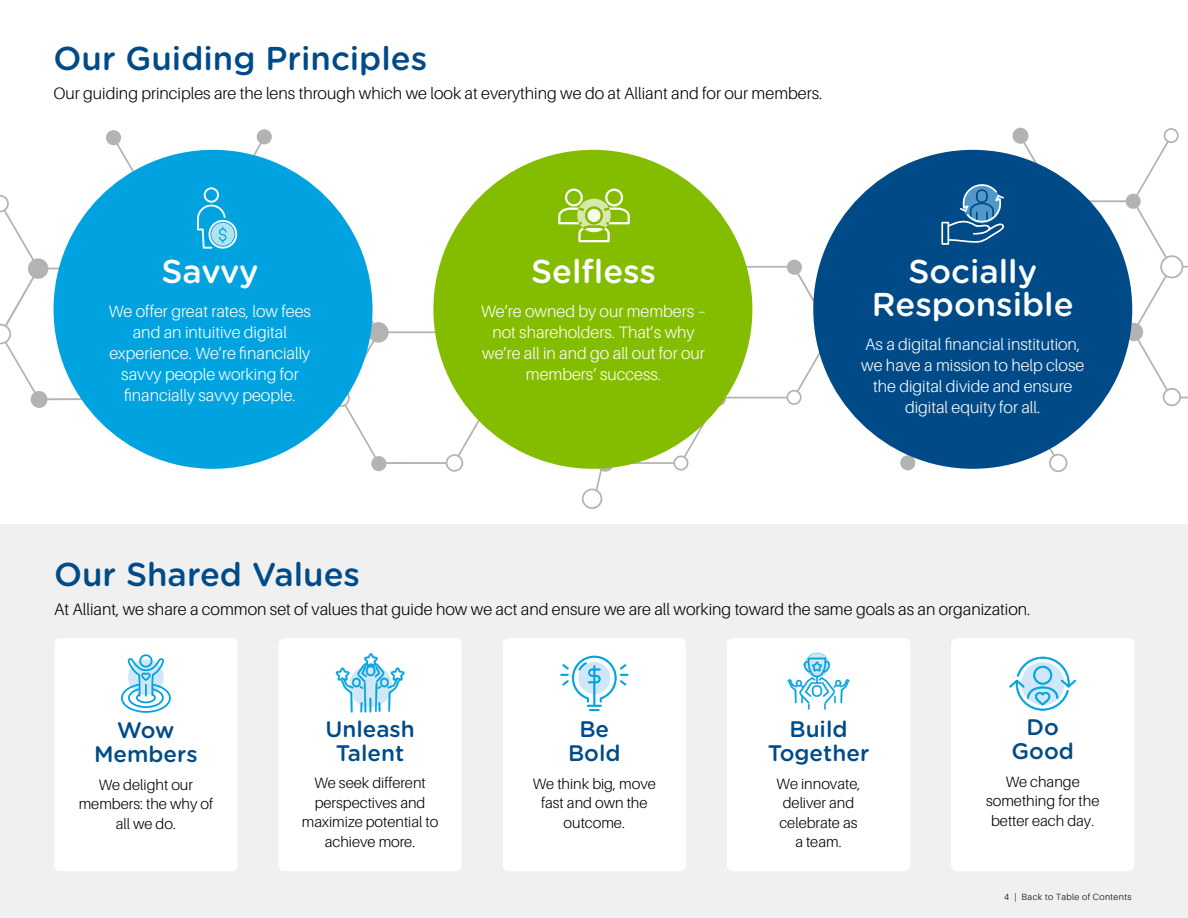
<style>
.page{position:relative;width:1188px;height:918px;background:#fff}
.page>*{position:absolute;margin:0;border:0;box-sizing:border-box;transform-origin:0 0}
.t1{font:500 33px "Gotham Rounded";color:#004b87}
.t2{font:500 33px/33px "Gotham Rounded";color:#fff;text-align:center}
.t3{font:500 22.5px/24px "Gotham Rounded";color:#004b87;text-align:center}
.t4{font:300 16.5px/21px "Aileron";color:#fff;text-align:center}
.t5{font:300 16.5px "Aileron";color:#000}
.t6{font:300 15px/19.5px "Aileron";color:#000;text-align:center}
.t7{font:300 9px "Aileron";letter-spacing:.05em;color:#000}
</style>
<div class="page">
<div style="left:0;top:524px;width:1188px;height:394px;background:#f0f0f0"></div>
<svg style="left:0;top:128px;width:1188px;height:381px"></svg>
<div style="left:433px;top:150px;width:319px;height:319px;background:#84bd00;border-radius:50%"></div>
<div style="left:813px;top:150px;width:319px;height:319px;background:#004b87;border-radius:50%"></div>
<div style="left:54px;top:150px;width:319px;height:319px;background:#00a3e0;border-radius:50%"></div>
<svg style="left:197px;top:187px;width:40px;height:62px"></svg>
<svg style="left:558px;top:189px;width:72px;height:53px"></svg>
<svg style="left:941px;top:184px;width:64px;height:61px"></svg>
<div style="left:54px;top:638px;width:184px;height:233px;background:#fff;border-radius:6px"></div>
<svg style="left:121px;top:654px;width:50px;height:59px"></svg>
<div style="left:279px;top:638px;width:183px;height:233px;background:#fff;border-radius:6px"></div>
<svg style="left:336px;top:653px;width:69px;height:60px"></svg>
<div style="left:503px;top:638px;width:183px;height:233px;background:#fff;border-radius:6px"></div>
<svg style="left:560px;top:655px;width:68px;height:56px"></svg>
<div style="left:727px;top:638px;width:183px;height:233px;background:#fff;border-radius:6px"></div>
<svg style="left:788px;top:653px;width:62px;height:57px"></svg>
<div style="left:951px;top:638px;width:183px;height:233px;background:#fff;border-radius:6px"></div>
<svg style="left:1009px;top:657px;width:67px;height:54px"></svg>
<h1 class="t1" style="left:54px;top:35px;width:375px">Our Guiding Principles</h1>
<p class="t5" style="left:54px;top:84px;width:770px">Our guiding principles are the lens through which we look at everything we do at Alliant and for our members.</p>
<h1 class="t2" style="left:161px;top:253px;width:98px">Savvy</h1>
<p class="t4" style="left:109px;top:301px;width:204px">We offer great rates, low fees and an intuitive digital experience. We’re financially savvy people working for financially savvy people.</p>
<h1 class="t2" style="left:531px;top:253px;width:127px">Selfless</h1>
<p class="t4" style="left:481px;top:301px;width:226px">We’re owned by our members – not shareholders. That’s why we’re all in and go all out for our members’ success.</p>
<h1 class="t2" style="left:872px;top:253px;width:203px">Socially<br>Responsible</h1>
<p class="t4" style="left:861px;top:334px;width:225px">As a digital financial institution, we have a mission to help close the digital divide and ensure digital equity for all.</p>
<h1 class="t1" style="left:54px;top:551px;width:308px">Our Shared Values</h1>
<p class="t5" style="left:54px;top:600px;width:978px">At Alliant, we share a common set of values that guide how we act and ensure we are all working toward the same goals as an organization.</p>
<h2 class="t3" style="left:94px;top:717px;width:105px">Wow<br>Members</h2>
<p class="t6" style="left:79px;top:775px;width:136px">We delight our members: the why of all we do.</p>
<h2 class="t3" style="left:325px;top:716px;width:91px">Unleash<br>Talent</h2>
<p class="t6" style="left:302px;top:774px;width:138px">We seek different perspectives and maximize potential to achieve more.</p>
<h2 class="t3" style="left:568px;top:716px;width:54px">Be<br>Bold</h2>
<p class="t6" style="left:533px;top:774px;width:124px">We think big, move fast and own the outcome.</p>
<h2 class="t3" style="left:768px;top:716px;width:103px">Build<br>Together</h2>
<p class="t6" style="left:777px;top:774px;width:85px">We innovate, deliver and celebrate as a team.</p>
<h2 class="t3" style="left:1012px;top:714px;width:64px">Do<br>Good</h2>
<p class="t6" style="left:986px;top:772px;width:115px">We change something for the better each day.</p>
<p class="t7" style="left:1004px;top:892px;width:129px">4 | Back to Table of Contents</p>
</div>
